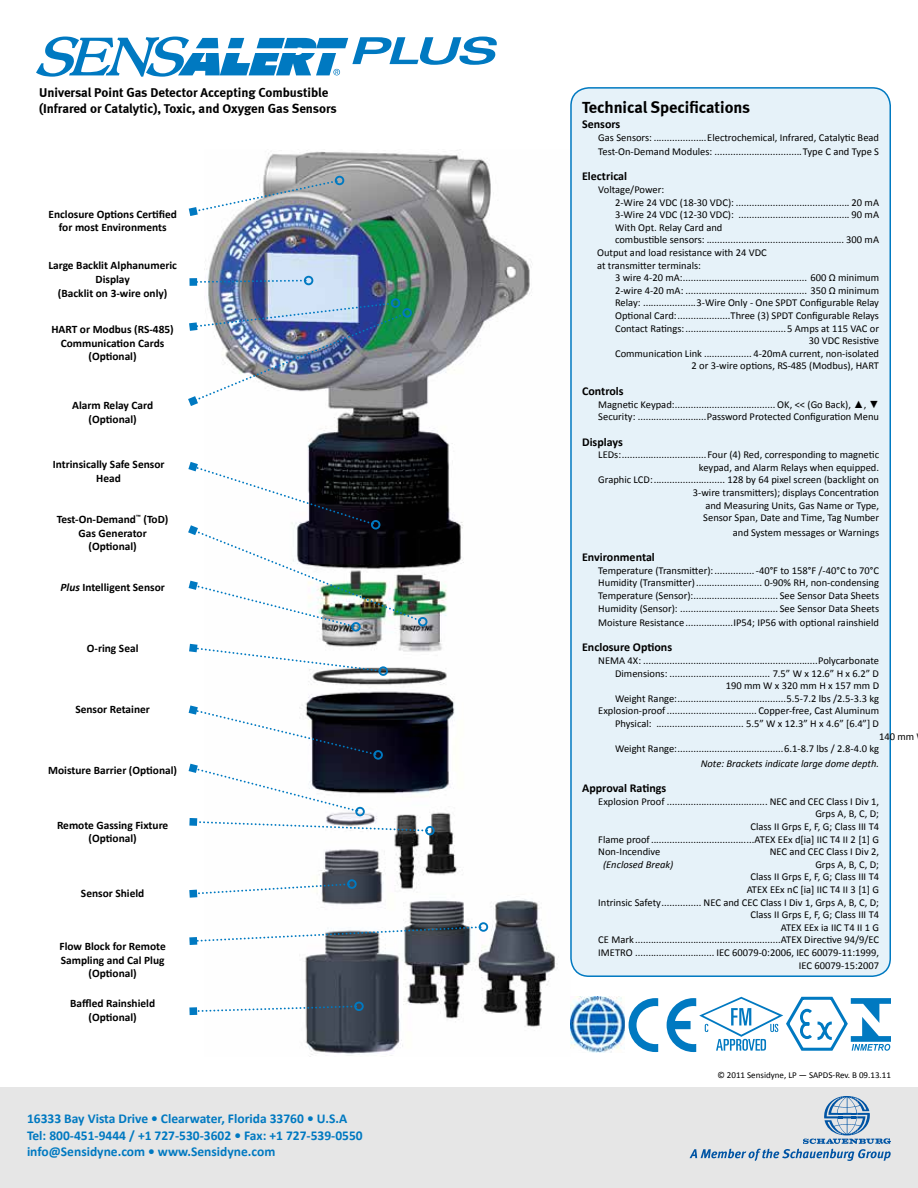
<style>
.page{position:relative;width:918px;height:1188px;background:#fff}
.page>*{position:absolute;margin:0;border:0;box-sizing:border-box;transform-origin:0 0}
.t1{font:700 16.5px "Meta";color:#000}
.t2{font:700 13.5px/16.2px "Calibri";color:#0079c1}
.t3{font:700 13.05px/15.8px "Meta";color:#000}
.t4{font:700 12px "Calibri";color:#000}
.t5{font:700 11.4px/13.6px "Calibri";color:#000;text-align:center}
.t6{font:10.5px/12.6px "Calibri";color:#000}
.t7{font:italic 10.5px "Calibri";color:#000}
.t8{font:9px "Calibri";color:#000}
.s1{font-style:italic}
.s2{font-family:"Arial"}
</style>
<div class="page">
<div style="left:0;top:1087px;width:918px;height:101px;background:#e6e6e6"></div>
<img style="left:205px;top:149px;width:353px;height:907px">
<div style="left:335px;top:176px;width:9px;height:9px;border:2px solid #0079c1;border-radius:50%"></div>
<img style="left:189px;top:180px;width:148px;height:36px">
<svg style="left:197px;top:279px;width:108px;height:5px"></svg>
<div style="left:304px;top:276px;width:9px;height:9px;border:2px solid #0079c1;border-radius:50%"></div>
<div style="left:189px;top:278px;width:8px;height:8px;background:#0079c1"></div>
<div style="left:391px;top:298px;width:9px;height:10px;border:2px solid #0079c1;border-radius:50%"></div>
<div style="left:402px;top:308px;width:10px;height:10px;border:2px solid #0079c1;border-radius:50%"></div>
<img style="left:188px;top:302px;width:217px;height:104px">
<div style="left:351px;top:622px;width:10px;height:10px;border:2px solid #0079c1;border-radius:50%"></div>
<div style="left:378px;top:666px;width:10px;height:10px;border:2px solid #0079c1;border-radius:50%"></div>
<svg style="left:189px;top:644px;width:191px;height:28px"></svg>
<div style="left:373px;top:750px;width:10px;height:10px;border:2px solid #0079c1;border-radius:50%"></div>
<svg style="left:189px;top:705px;width:186px;height:50px"></svg>
<div style="left:355px;top:807px;width:10px;height:9px;border:2px solid #0079c1;border-radius:50%"></div>
<svg style="left:189px;top:764px;width:168px;height:48px"></svg>
<div style="left:347px;top:879px;width:10px;height:10px;border:2px solid #0079c1;border-radius:50%"></div>
<svg style="left:189px;top:883px;width:160px;height:15px"></svg>
<svg style="left:197px;top:820px;width:230px;height:12px"></svg>
<div style="left:425px;top:826px;width:10px;height:9px;border:2px solid #0079c1;border-radius:50%"></div>
<div style="left:189px;top:818px;width:8px;height:8px;background:#0079c1"></div>
<div style="left:418px;top:617px;width:9px;height:9px;border:2px solid #0079c1;border-radius:50%"></div>
<svg style="left:188px;top:462px;width:232px;height:165px"></svg>
<svg style="left:197px;top:925px;width:284px;height:18px"></svg>
<div style="left:479px;top:922px;width:9px;height:10px;border:2px solid #0079c1;border-radius:50%"></div>
<div style="left:189px;top:937px;width:8px;height:8px;background:#0079c1"></div>
<svg style="left:197px;top:1005px;width:159px;height:8px"></svg>
<div style="left:354px;top:1002px;width:10px;height:9px;border:2px solid #0079c1;border-radius:50%"></div>
<div style="left:189px;top:1007px;width:8px;height:8px;background:#0079c1"></div>
<div style="left:571px;top:88px;width:319px;height:888px;background:#e6f2f9;border-radius:18px"></div>
<div style="left:570px;top:87px;width:321px;height:890px;border:2px solid #0079c1;border-radius:18px"></div>
<svg style="left:36px;top:37px;width:461px;height:40px"></svg>
<svg style="left:690px;top:1096px;width:201px;height:65px"></svg>
<svg style="left:629px;top:998px;width:29px;height:54px"></svg>
<img style="left:570px;top:997px;width:55px;height:55px">
<svg style="left:667px;top:996px;width:224px;height:56px"></svg>
<p class="t3" style="left:39px;top:84px;width:299px">Universal Point Gas Detector Accepting Combustible (Infrared or Catalytic), Toxic, and Oxygen Gas Sensors</p>
<p class="t5" style="left:48px;top:207px;width:130px">Enclosure Options Certified for most Environments</p>
<p class="t5" style="left:48px;top:259px;width:130px">Large Backlit Alphanumeric<br>Display<br>(Backlit on 3-wire only)</p>
<p class="t5" style="left:51px;top:323px;width:124px">HART or Modbus (RS-485)<br>Communication Cards (Optional)</p>
<p class="t5" style="left:72px;top:398px;width:83px">Alarm Relay Card (Optional)</p>
<p class="t5" style="left:53px;top:458px;width:113px">Intrinsically Safe Sensor<br>Head</p>
<p class="t5" style="left:57px;top:512px;width:113px">Test-On-Demand<sup>™</sup> (ToD)<br>Gas Generator (Optional)</p>
<p class="t5" style="left:60px;top:581px;width:106px"><span class="s1">Plus</span> Intelligent Sensor</p>
<p class="t5" style="left:87px;top:642px;width:53px">O-ring Seal</p>
<p class="t5" style="left:75px;top:703px;width:76px">Sensor Retainer</p>
<p class="t5" style="left:48px;top:764px;width:131px">Moisture Barrier (Optional)</p>
<p class="t5" style="left:57px;top:818px;width:113px">Remote Gassing Fixture (Optional)</p>
<p class="t5" style="left:81px;top:886px;width:65px">Sensor Shield</p>
<p class="t5" style="left:59px;top:939px;width:108px">Flow Block for Remote<br>Sampling and Cal Plug (Optional)</p>
<p class="t5" style="left:70px;top:997px;width:86px">Baffled Rainshield (Optional)</p>
<p class="t2" style="left:27px;top:1111px;width:337px">16333 Bay Vista Drive • Clearwater, Florida 33760 • U.S.A<br>Tel: 800-451-9444 / +1 727-530-3602 • Fax: +1 727-539-0550 info@Sensidyne.com • www.Sensidyne.com</p>
<h1 class="t1" style="left:582px;top:97px;width:170px">Technical Specifications</h1>
<p class="t4" style="left:582px;top:116px;width:40px">Sensors</p>
<p class="t6" style="left:598px;top:130px;width:282px;line-height:14.4px">Gas Sensors: ....................Electrochemical, Infrared, Catalytic Bead<br>Test-On-Demand Modules: .................................Type C and Type S</p>
<p class="t4" style="left:582px;top:169px;width:47px">Electrical</p>
<p class="t6" style="left:598px;top:183px;width:67px">Voltage/Power:</p>
<p class="t6" style="left:615px;top:196px;width:266px">2-Wire 24 VDC (18-30 VDC): ........................................... 20 mA</p>
<p class="t6" style="left:615px;top:209px;width:266px">3-Wire 24 VDC (12-30 VDC): .......................................... 90 mA</p>
<p class="t6" style="left:615px;top:221px;width:109px">With Opt. Relay Card and</p>
<p class="t6" style="left:615px;top:234px;width:266px">combustible sensors: .................................................... 300 mA</p>
<p class="t6" style="left:597px;top:246px;width:171px">Output and load resistance with 24 VDC</p>
<p class="t6" style="left:597px;top:259px;width:105px">at transmitter terminals:</p>
<p class="t6" style="left:615px;top:272px;width:265px">3 wire 4-20 mA:............................................... 600 Ω minimum</p>
<p class="t6" style="left:615px;top:284px;width:265px">2-wire 4-20 mA: .............................................. 350 Ω minimum</p>
<p class="t6" style="left:615px;top:297px;width:265px">Relay: ....................3-Wire Only - One SPDT Configurable Relay</p>
<p class="t6" style="left:615px;top:309px;width:265px">Optional Card:....................Three (3) SPDT Configurable Relays</p>
<p class="t6" style="left:615px;top:322px;width:265px">Contact Ratings:......................................5 Amps at 115 VAC or</p>
<p class="t6" style="left:809px;top:335px;width:72px">30 VDC Resistive</p>
<p class="t6" style="left:615px;top:347px;width:266px">Communication Link .................. 4-20mA current, non-isolated</p>
<p class="t6" style="left:691px;top:360px;width:189px">2 or 3-wire options, RS-485 (Modbus), HART</p>
<p class="t4" style="left:582px;top:383px;width:43px">Controls</p>
<p class="t6" style="left:598px;top:398px;width:282px">Magnetic Keypad:...................................... OK, &lt;&lt; (Go Back), <span class="s2">▲</span>, <span class="s2">▼<br></span>Security: ..........................Password Protected Configuration Menu</p>
<p class="t4" style="left:582px;top:434px;width:42px">Displays</p>
<p class="t6" style="left:598px;top:449px;width:282px;text-align:right">LEDs:................................Four (4) Red, corresponding to magnetic keypad, and Alarm Relays when equipped.<br>Graphic LCD:........................... 128 by 64 pixel screen (backlight on 3-wire transmitters); displays Concentration<br>and Measuring Units, Gas Name or Type,<br>Sensor Span, Date and Time, Tag Number</p>
<p class="t6" style="left:733px;top:526px;width:148px">and System messages or Warnings</p>
<p class="t4" style="left:582px;top:550px;width:74px">Environmental</p>
<p class="t6" style="left:598px;top:564px;width:282px;text-align:justify">Temperature (Transmitter):...............-40°F to 158°F /-40°C to 70°C Humidity (Transmitter)......................... 0-90% RH, non-condensing Temperature (Sensor):................................ See Sensor Data Sheets Humidity (Sensor): ..................................... See Sensor Data Sheets</p>
<p class="t6" style="left:598px;top:616px;width:282px">Moisture Resistance..................IP54; IP56 with optional rainshield</p>
<p class="t4" style="left:582px;top:640px;width:92px">Enclosure Options</p>
<p class="t6" style="left:598px;top:654px;width:282px">NEMA 4X: ..................................................................Polycarbonate</p>
<p class="t6" style="left:615px;top:667px;width:265px">Dimensions: ...................................... 7.5” W x 12.6” H x 6.2” D</p>
<p class="t6" style="left:726px;top:680px;width:155px">190 mm W x 320 mm H x 157 mm D</p>
<p class="t6" style="left:615px;top:692px;width:265px">Weight Range:.........................................5.5-7.2 lbs /2.5-3.3 kg</p>
<p class="t6" style="left:598px;top:705px;width:282px">Explosion-proof.................................. Copper-free, Cast Aluminum</p>
<p class="t6" style="left:615px;top:717px;width:265px">Physical: ................................. 5.5” W x 12.3” H x 4.6” [6.4”] D</p>
<p class="t6" style="left:879px;top:730px;width:37px">140 mm</p>
<p class="t6" style="left:615px;top:743px;width:265px">Weight Range:........................................6.1-8.7 lbs / 2.8-4.0 kg</p>
<p class="t7" style="left:701px;top:756px;width:180px">Note: Brackets indicate large dome depth.</p>
<p class="t4" style="left:582px;top:781px;width:86px">Approval Ratings</p>
<p class="t6" style="left:598px;top:795px;width:282px">Explosion Proof ...................................... NEC and CEC Class I Div 1,</p>
<p class="t6" style="left:815px;top:808px;width:65px">Grps A, B, C, D;</p>
<p class="t6" style="left:751px;top:820px;width:130px">Class II Grps E, F, G; Class III T4</p>
<p class="t6" style="left:598px;top:833px;width:282px">Flame proof.......................................ATEX EEx d[ia] IIC T4 II 2 [1] G</p>
<p class="t6" style="left:598px;top:845px;width:64px">Non-Incendive</p>
<p class="t6" style="left:770px;top:845px;width:111px">NEC and CEC Class I Div 2,</p>
<p class="t7" style="left:603px;top:857px;width:72px">(Enclosed Break)</p>
<p class="t6" style="left:598px;top:858px;width:282px;text-align:right">Grps A, B, C, D;<br>Class II Grps E, F, G; Class III T4<br>ATEX EEx nC [ia] IIC T4 II 3 [1] G<br>Intrinsic Safety............... NEC and CEC Class I Div 1, Grps A, B, C, D; Class II Grps E, F, G; Class III T4<br>ATEX EEx ia IIC T4 II 1 G<br>CE Mark .......................................................ATEX Directive 94/9/EC IMETRO .............................. IEC 60079-0:2006, IEC 60079-11:1999, IEC 60079-15:2007</p>
<p class="t8" style="left:717px;top:1070px;width:175px">© 2011 Sensidyne, LP — SAPDS-Rev. B 09.13.11</p>
</div>
